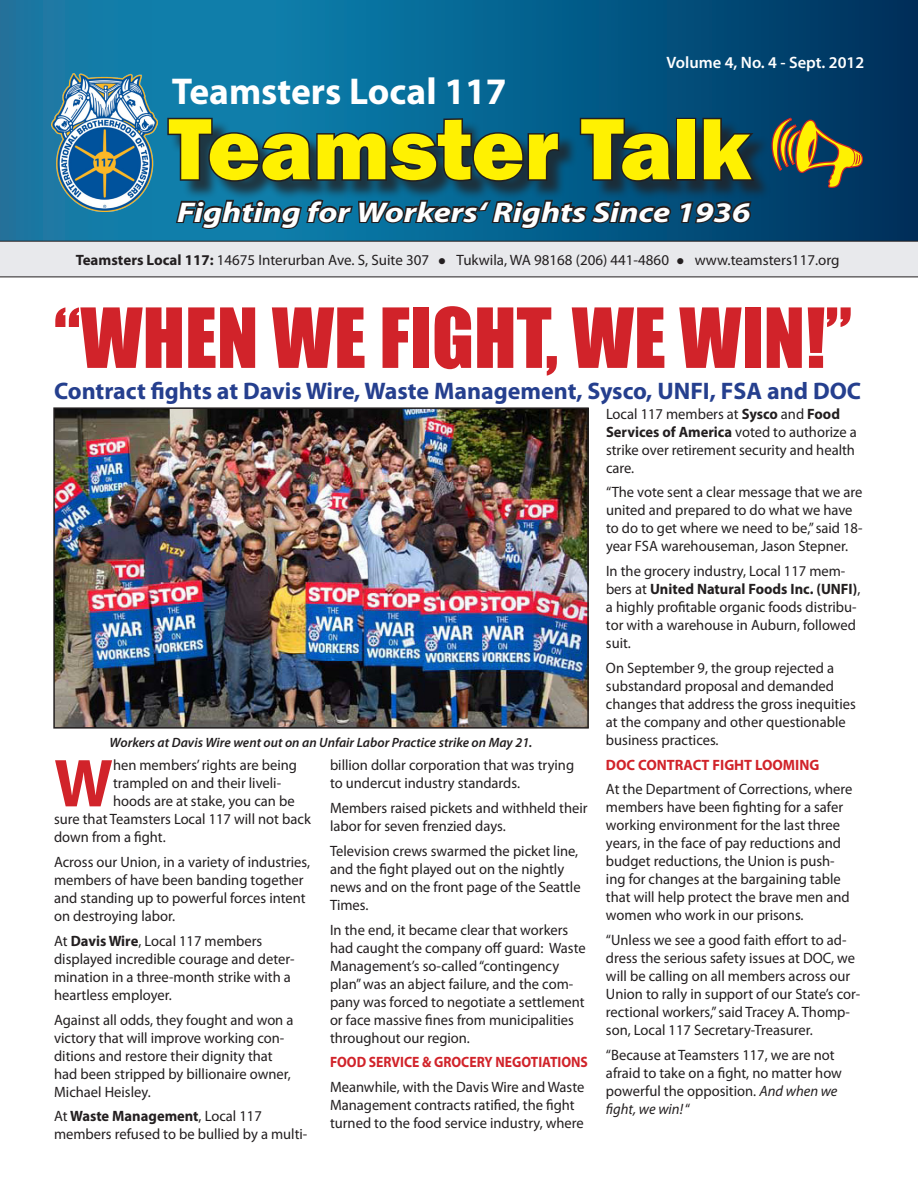
<style>
.page{position:relative;width:918px;height:1188px;background:#fff}
.page>*{position:absolute;margin:0;border:0;box-sizing:border-box;transform-origin:0 0}
.t1{font:800 90px "Franklin Gothic";color:#fff101}
.t2{font:76.5px "Impact";color:#d1232a}
.t3{font:700 68.4px "Myriad Pro";color:#d1232a}
.t4{font:700 37.5px "Myriad Pro";color:#fff}
.t5{font:italic 700 28.5px "Myriad Pro";color:#fff;scale:1.2 1}
.t6{font:700 24px "Myriad Pro";color:#253f8e}
.t7{font:600 16.5px "Myriad Pro";color:#fff}
.t8{font:15px/18px "Myriad Pro";color:#231f20}
.t9{font:700 15px "Myriad Pro";color:#d1232a;scale:.91 1}
.t10{font:700 15px "Myriad Pro";color:#d1232a}
.t11{font:italic 600 13.5px "Myriad Pro";color:#231f20}
.s1{font-weight:700}
.s2{font-style:italic}
</style>
<div class="page">
<svg style="left:0;top:0;width:918px;height:241px;background:#085f8b"></svg>
<div style="left:0;top:241px;width:918px;height:36px;background:#e8e9ec"></div>
<div style="left:170px;top:120px;width:602px;height:80px;background:#231f20;opacity:.75"></div>
<svg style="left:166px;top:116px;width:395px;height:67px;background:#154961"></svg>
<svg style="left:578px;top:116px;width:96px;height:67px;background:#103b53"></svg>
<div style="left:676px;top:118px;width:20px;height:63px;border:3px solid #231f20"></div>
<svg style="left:701px;top:116px;width:56px;height:66px;background:#123146"></svg>
<svg style="left:174px;top:192px;width:579px;height:41px;background:#104e6c"></svg>
<img style="left:51px;top:74px;width:107px;height:138px">
<img style="left:56px;top:410px;width:530px;height:316px">
<div style="left:53px;top:407px;width:536px;height:322px;border:2px solid #231f20"></div>
<svg style="left:770px;top:107px;width:94px;height:87px;background:#2a365a"></svg>
<p class="t4" style="left:172px;top:67px;width:336px">Teamsters Local 117</p>
<p class="t7" style="left:667px;top:52px;width:199px">Volume 4, No. 4 - Sept. 2012</p>
<p class="t1" style="left:169px;top:91px;width:584px">Teamster Talk</p>
<p class="t5" style="left:177px;top:193px;width:479px">Fighting for Workers‘ Rights Since 1936</p>
<p class="t8" style="left:76px;top:251px;width:765px"><span class="s1">Teamsters Local 117:</span> 14675 Interurban Ave. S, Suite 307 ● Tukwila, WA 98168 (206) 441-4860 ● www.teamsters117.org</p>
<p class="t2" style="left:54px;top:279px;width:800px">“WHEN WE FIGHT, WE WIN!”</p>
<p class="t6" style="left:54px;top:375px;width:809px">Contract fights at Davis Wire, Waste Management, Sysco, UNFI, FSA and DOC</p>
<p class="t11" style="left:110px;top:734px;width:424px">Workers at Davis Wire went out on an Unfair Labor Practice strike on May 21.</p>
<p class="t3" style="left:54px;top:739px;width:60px">W</p>
<p class="t8" style="left:113px;top:756px;width:185px">hen members’ rights are being</p>
<p class="t8" style="left:113px;top:774px;width:170px">trampled on and their liveli-</p>
<p class="t8" style="left:113px;top:792px;width:183px">hoods are at stake, you can be</p>
<p class="t8" style="left:54px;top:810px;width:258px">sure that Teamsters Local 117 will not back</p>
<p class="t8" style="left:54px;top:828px;width:113px">down from a fight.</p>
<p class="t8" style="left:54px;top:853px;width:258px">Across our Union, in a variety of industries, members of have been banding together and standing up to powerful forces intent on destroying labor.</p>
<p class="t8" style="left:54px;top:932px;width:242px">At <span class="s1">Davis Wire</span>, Local 117 members displayed incredible courage and deter&shy;mination in a three-month strike with a heartless employer.</p>
<p class="t8" style="left:54px;top:1010px;width:241px">Against all odds, they fought and won a victory that will improve working con&shy;ditions and restore their dignity that had been stripped by billionaire owner, Michael Heisley.</p>
<p class="t8" style="left:54px;top:1107px;width:255px">At <span class="s1">Waste Management</span>, Local 117 members refused to be bullied by a multi-</p>
<p class="t8" style="left:330px;top:756px;width:246px">billion dollar corporation that was trying to undercut industry standards.</p>
<p class="t8" style="left:330px;top:799px;width:259px">Members raised pickets and withheld their labor for seven frenzied days.</p>
<p class="t8" style="left:330px;top:842px;width:252px">Television crews swarmed the picket line, and the fight played out on the nightly news and on the front page of the Seattle<br>Times.</p>
<p class="t8" style="left:330px;top:920px;width:257px">In the end, it became clear that workers had caught the company off guard: Waste Management’s so-called “contingency plan” was an abject failure, and the com&shy;pany was forced to negotiate a settlement or face massive fines from municipalities throughout our region.</p>
<p class="t9" style="left:330px;top:1053px;width:285px">FOOD SERVICE &amp; GROCERY NEGOTIATIONS</p>
<p class="t8" style="left:330px;top:1078px;width:256px">Meanwhile, with the Davis Wire and Waste<br>Management contracts ratified, the fight turned to the food service industry, where</p>
<p class="t8" style="left:606px;top:404px;width:252px">Local 117 members at <span class="s1">Sysco</span> and <span class="s1">Food<br>Services of America</span> voted to authorize a strike over retirement security and health care.</p>
<p class="t8" style="left:606px;top:483px;width:258px">“The vote sent a clear message that we are united and prepared to do what we have to do to get where we need to be,” said 18- year FSA warehouseman, Jason Stepner.</p>
<p class="t8" style="left:606px;top:562px;width:256px">In the grocery industry, Local 117 mem&shy;bers at <span class="s1">United Natural Foods Inc. (UNFI)</span>, a highly profitable organic foods distribu&shy;tor with a warehouse in Auburn, followed suit.</p>
<p class="t8" style="left:606px;top:659px;width:251px">On September 9, the group rejected a substandard proposal and demanded changes that address the gross inequities at the company and other questionable business practices.</p>
<p class="t10" style="left:606px;top:755px;width:215px">DOC CONTRACT FIGHT LOOMING</p>
<p class="t8" style="left:606px;top:780px;width:248px">At the Department of Corrections, where members have been fighting for a safer working environment for the last three years, in the face of pay reductions and budget reductions, the Union is push&shy;ing for changes at the bargaining table that will help protect the brave men and women who work in our prisons.</p>
<p class="t8" style="left:606px;top:931px;width:256px">“Unless we see a good faith effort to ad&shy;dress the serious safety issues at DOC, we will be calling on all members across our Union to rally in support of our State’s cor&shy;rectional workers,” said Tracey A. Thomp&shy;son, Local 117 Secretary-Treasurer.</p>
<p class="t8" style="left:606px;top:1046px;width:237px">“Because at Teamsters 117, we are not afraid to take on a fight, no matter how powerful the opposition. <span class="s2">And when we fight, we win!</span> “</p>
</div>
